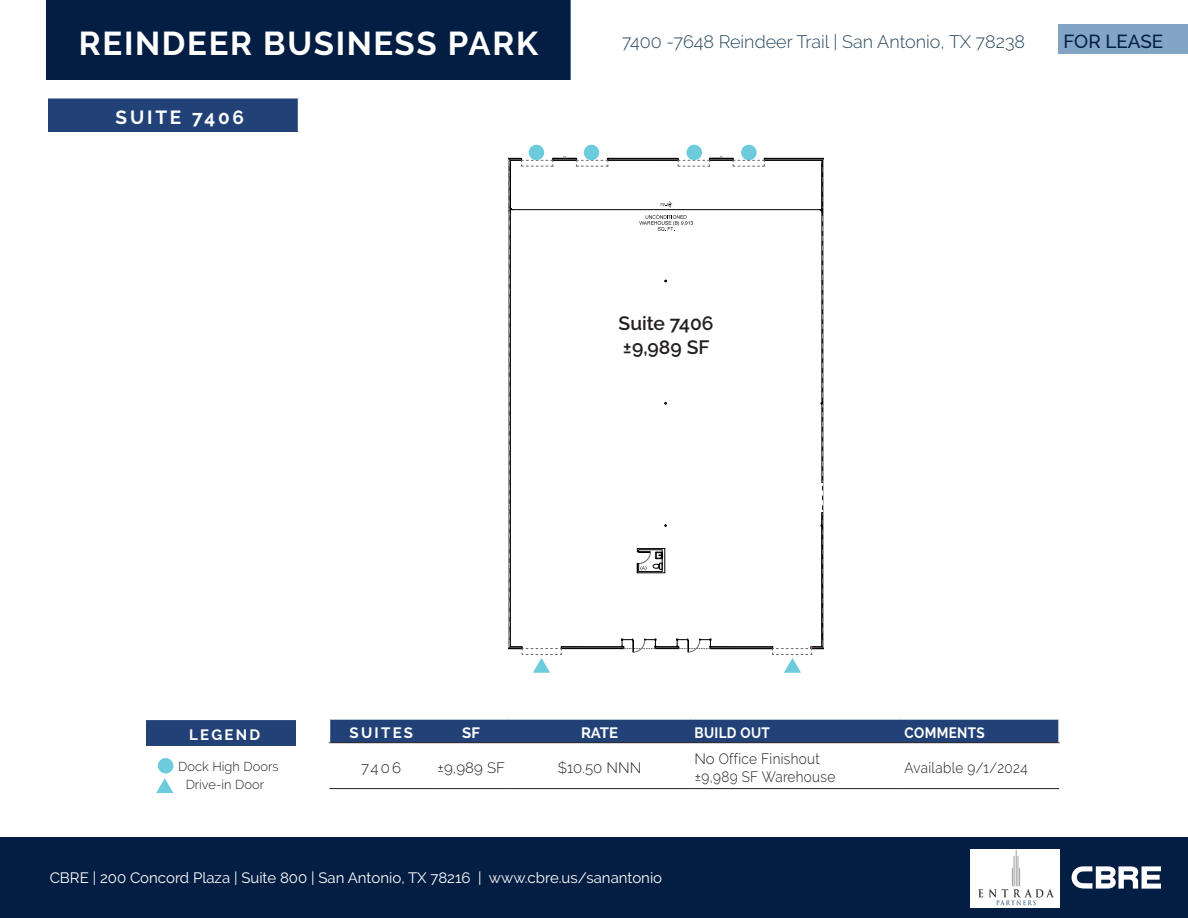
<style>
.page{position:relative;width:1188px;height:918px;background:#fff}
.page>*{position:absolute;margin:0;border:0;box-sizing:border-box;transform-origin:0 0}
.t1{font:700 33px "Raleway";letter-spacing:.05em;color:#fff}
.t2{font:600 19.2px "Raleway";color:#231f20}
.t3{font:700 19.05px "Raleway";letter-spacing:.15em;color:#fff}
.t4{font:500 18.75px "Raleway";color:#041d42}
.t5{font:300 18px "Raleway";color:#28475c}
.t6{font:15px "Raleway";color:#fff}
.ChartBold_FutHvy_black_11_13{font:300 15px/18.3px "Raleway";letter-spacing:.025em;color:#231f20}
.ChartBody_FutBk_black_11_16{font:300 15px "Raleway";color:#231f20}
.ChartBold_FutHvy_black_11_13-2{font:300 15px "Raleway";letter-spacing:.025em;color:#231f20;scale:.9 1}
.ChartBold_FutHvy_black_11_13-3{font:700 15px "Raleway";letter-spacing:.025em;color:#fff;scale:.9 1}
.ChartBold_FutHvy_black_11_13-4{font:700 15px "Raleway";letter-spacing:.025em;color:#fff}
.CopyHead_FutHvy_pms342_9_16{font:700 15px "Raleway";letter-spacing:.15em;color:#fff}
.ChartBody_FutBk_black_11_16-2{font:700 15px "Raleway";letter-spacing:-.005em;color:#fff}
.CopyHead_FutHvy_pms342_9_16-2{font:300 15px "Raleway";color:#231f20}
.t7{font:300 12.9px/18.3px "Raleway";color:#231f20;text-align:center}
</style>
<div class="page">
<div style="left:0;top:837px;width:1188px;height:81px;background:#041d42"></div>
<svg style="left:1072px;top:866px;width:89px;height:23px"></svg>
<div style="left:1058px;top:24px;width:130px;height:30px;background:#82a5c5"></div>
<div style="left:970px;top:849px;width:90px;height:59px;background:#fff"></div>
<div style="left:146px;top:719px;width:149px;height:27px;background:#224277"></div>
<hr style="left:146px;top:719px;width:149px;height:1px;background:#fff">
<div style="left:158px;top:758px;width:15px;height:16px;background:#6cccdc;border-radius:50%"></div>
<hr style="left:329px;top:788px;width:104px;height:1px;background:#231f20">
<hr style="left:433px;top:788px;width:76px;height:1px;background:#231f20">
<hr style="left:509px;top:788px;width:182px;height:1px;background:#231f20">
<hr style="left:691px;top:788px;width:210px;height:1px;background:#231f20">
<hr style="left:901px;top:742px;width:159px;height:1px;background:#231f20">
<hr style="left:901px;top:788px;width:158px;height:1px;background:#231f20">
<div style="left:329px;top:719px;width:730px;height:24px;background:#224277"></div>
<hr style="left:433px;top:718px;width:76px;height:2px;background:#fff">
<hr style="left:509px;top:718px;width:182px;height:2px;background:#fff">
<hr style="left:691px;top:718px;width:210px;height:2px;background:#fff">
<hr style="left:901px;top:718px;width:159px;height:2px;background:#fff">
<hr style="left:1058px;top:720px;width:2px;height:22px;background:#fff">
<svg style="left:156px;top:778px;width:17px;height:15px"></svg>
<div style="left:48px;top:98px;width:251px;height:34px;background:#224277"></div>
<hr style="left:298px;top:98px;width:2px;height:34px;background:#fff">
<div style="left:741px;top:145px;width:16px;height:15px;background:#6cccdc;border-radius:50%"></div>
<div style="left:686px;top:145px;width:16px;height:15px;background:#6cccdc;border-radius:50%"></div>
<div style="left:584px;top:145px;width:15px;height:15px;background:#6cccdc;border-radius:50%"></div>
<div style="left:529px;top:145px;width:15px;height:15px;background:#6cccdc;border-radius:50%"></div>
<svg style="left:508px;top:156px;width:316px;height:517px"></svg>
<div style="left:46px;top:0;width:524px;height:80px;background:#041d42"></div>
<img style="left:979px;top:851px;width:74px;height:55px">
<h1 class="t1" style="left:79px;top:25px;width:461px">REINDEER BUSINESS PARK</h1>
<p class="t3" style="left:116px;top:106px;width:130px">SUITE 7406</p>
<p class="t5" style="left:622px;top:31px;width:405px">7400 -7648 Reindeer Trail | San Antonio, TX 78238</p>
<p class="t4" style="left:1064px;top:30px;width:101px">FOR LEASE</p>
<p class="t2" style="left:619px;top:313px;width:96px">Suite 7406</p>
<p class="t2" style="left:623px;top:336px;width:88px">±9,989 SF</p>
<p class="ChartBold_FutHvy_black_11_13-4" style="left:189px;top:726px;width:72px">LEGEND</p>
<p class="t7" style="left:178px;top:757px;width:102px">Dock High Doors<br>Drive-in Door</p>
<p class="CopyHead_FutHvy_pms342_9_16" style="left:350px;top:724px;width:65px">SUITES</p>
<p class="ChartBody_FutBk_black_11_16-2" style="left:462px;top:724px;width:19px">SF</p>
<p class="ChartBody_FutBk_black_11_16-2" style="left:581px;top:724px;width:39px">RATE</p>
<p class="ChartBold_FutHvy_black_11_13-3" style="left:694px;top:724px;width:85px">BUILD OUT</p>
<p class="ChartBold_FutHvy_black_11_13-3" style="left:905px;top:724px;width:91px">COMMENTS</p>
<p class="CopyHead_FutHvy_pms342_9_16-2" style="left:361px;top:759px;width:42px">7406</p>
<p class="ChartBody_FutBk_black_11_16" style="left:437px;top:759px;width:69px">±9,989 SF</p>
<p class="ChartBody_FutBk_black_11_16" style="left:558px;top:759px;width:85px">$10.50 NNN</p>
<p class="ChartBold_FutHvy_black_11_13" style="left:694px;top:749px;width:142px">No Office Finishout ±9,989 SF Warehouse</p>
<p class="ChartBold_FutHvy_black_11_13-2" style="left:905px;top:759px;width:138px">Available 9/1/2024</p>
<p class="t6" style="left:50px;top:869px;width:614px">CBRE | 200 Concord Plaza | Suite 800 | San Antonio, TX 78216 | www.cbre.us/sanantonio</p>
</div>
